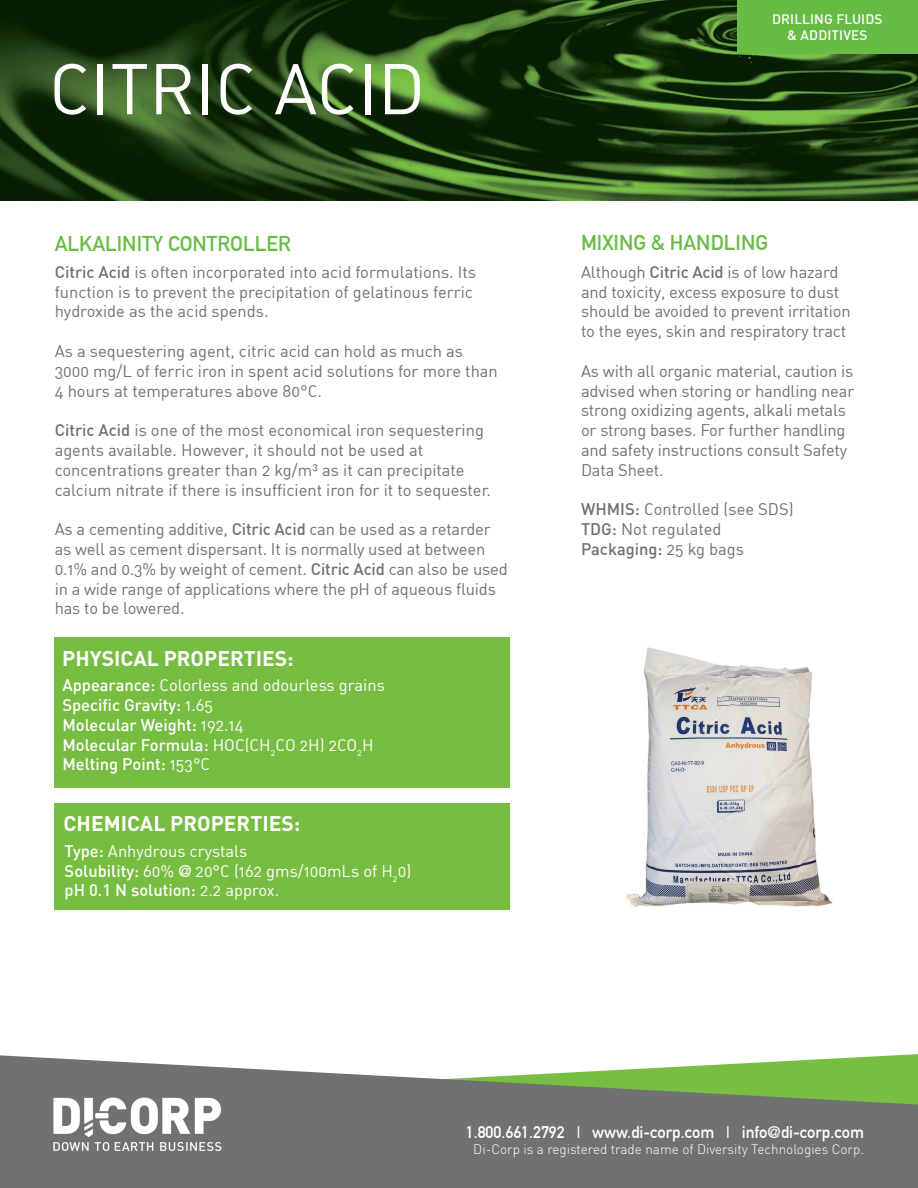
<style>
.page{position:relative;width:918px;height:1188px;background:#fff}
.page>*{position:absolute;margin:0;border:0;box-sizing:border-box;transform-origin:0 0}
.t1{font:70.5px "DIN Regular Alternate";color:#fff}
.t2{font:700 21px "DIN";color:#fff}
.t3{font:700 21px "DIN Alternate";color:#68bc45}
.t4{font:16.5px/19.8px "DIN Regular Alternate";letter-spacing:-.01em;color:#6f7171}
.t5{font:500 16.5px/19.8px "DIN";color:#fff}
.t6{font:16.5px/19.8px "DIN Regular Alternate";color:#fff}
.t7{font:700 16.5px "DIN Alternate";color:#fff}
.t8{font:500 16.5px "DIN";color:#6f7171}
.t9{font:300 13.5px "DIN";color:#fff}
.t10{font:500 13.5px/16.2px "DIN";letter-spacing:.01em;color:#fff;text-align:center}
.s1{font-family:"DIN";font-weight:500}
.s2{font-family:"DIN Regular Alternate";font-weight:400}
.s3{font-family:"DIN Alternate";font-weight:700}
</style>
<div class="page">
<svg style="left:0;top:1055px;width:918px;height:133px;background:#7e8779"></svg>
<img style="left:0;top:0;width:918px;height:201px">
<div style="left:54px;top:637px;width:456px;height:150px;background:#77bd42"></div>
<div style="left:55px;top:804px;width:455px;height:106px;background:#77bd42"></div>
<img style="left:52px;top:1096px;width:171px;height:57px">
<div style="left:737px;top:0;width:181px;height:54px;background:#68bc45"></div>
<img style="left:626px;top:647px;width:207px;height:260px">
<h1 class="t1" style="left:49px;top:45px;width:378px">CITRIC ACID</h1>
<p class="t10" style="left:772px;top:10px;width:112px">DRILLING FLUIDS &amp; ADDITIVES</p>
<p class="t3" style="left:55px;top:227px;width:238px">ALKALINITY CONTROLLER</p>
<p class="t3" style="left:581px;top:227px;width:189px">MIXING &amp; HANDLING</p>
<p class="t4" style="left:55px;top:262px;width:423px"><span class="s1">Citric Acid</span> is often incorporated into acid formulations. Its function is to prevent the precipitation of gelatinous ferric hydroxide as the acid spends.</p>
<p class="t4" style="left:55px;top:341px;width:445px">As a sequestering agent, citric acid can hold as much as<br>3000 mg/L of ferric iron in spent acid solutions for more than<br>4 hours at temperatures above 80°C.</p>
<p class="t4" style="left:55px;top:420px;width:438px"><span class="s1">Citric Acid</span> is one of the most economical iron sequestering agents available. However, it should not be used at concentrations greater than 2 kg/m³ as it can precipitate calcium nitrate if there is insufficient iron for it to sequester.</p>
<p class="t4" style="left:55px;top:519px;width:455px">As a cementing additive, <span class="s1">Citric Acid</span> can be used as a retarder as well as cement dispersant. It is normally used at between 0.1% and 0.3% by weight of cement. <span class="s1">Citric Acid</span> can also be used in a wide range of applications where the pH of aqueous fluids has to be lowered.</p>
<p class="t4" style="left:581px;top:262px;width:271px">Although <span class="s1">Citric Acid</span> is of low hazard and toxicity, excess exposure to dust should be avoided to prevent irritation to the eyes, skin and respiratory tract</p>
<p class="t4" style="left:581px;top:361px;width:275px">As with all organic material, caution is advised when storing or handling near strong oxidizing agents, alkali metals or strong bases. For further handling and safety instructions consult Safety Data Sheet.</p>
<p class="t4" style="left:581px;top:499px;width:214px"><span class="s1">WHMIS:</span> Controlled (see SDS)<br><span class="s1">TDG:</span> Not regulated</p>
<p class="t8" style="left:581px;top:539px;width:165px">Packaging: <span class="s2">25 kg bags</span></p>
<p class="t2" style="left:62px;top:644px;width:233px">PHYSICAL PROPERTIES:</p>
<p class="t6" style="left:62px;top:675px;width:324px"><span class="s1">Appearance:</span> Colorless and odourless grains</p>
<p class="t5" style="left:62px;top:695px;width:313px">Specific Gravity: <span class="s2">1.65<br></span>Molecular Weight: <span class="s2">192.14<br></span>Molecular Formula: <span class="s2">HOC(CH</span><sub>2</sub><span class="s2">CO 2H) 2CO</span><sub>2</sub><span class="s2">H<br></span>Melting Point: <span class="s2">153°C</span></p>
<p class="t2" style="left:64px;top:809px;width:238px">CHEMICAL PROPERTIES:</p>
<p class="t6" style="left:65px;top:841px;width:348px"><span class="s1">Type:</span> Anhydrous crystals<br><span class="s1">Solubility:</span> 60% <span class="s3">@</span> 20°C (162 gms/100mLs of H<sub>2</sub>0)</p>
<p class="t5" style="left:65px;top:880px;width:216px">pH 0.1 N solution: <span class="s2">2.2 approx.</span></p>
<p class="t7" style="left:466px;top:1119px;width:400px">1.800.661.2792 | www.di-corp.com | info@di-corp.com</p>
<p class="t9" style="left:473px;top:1141px;width:392px">Di-Corp is a registered trade name of Diversity Technologies Corp.</p>
</div>
